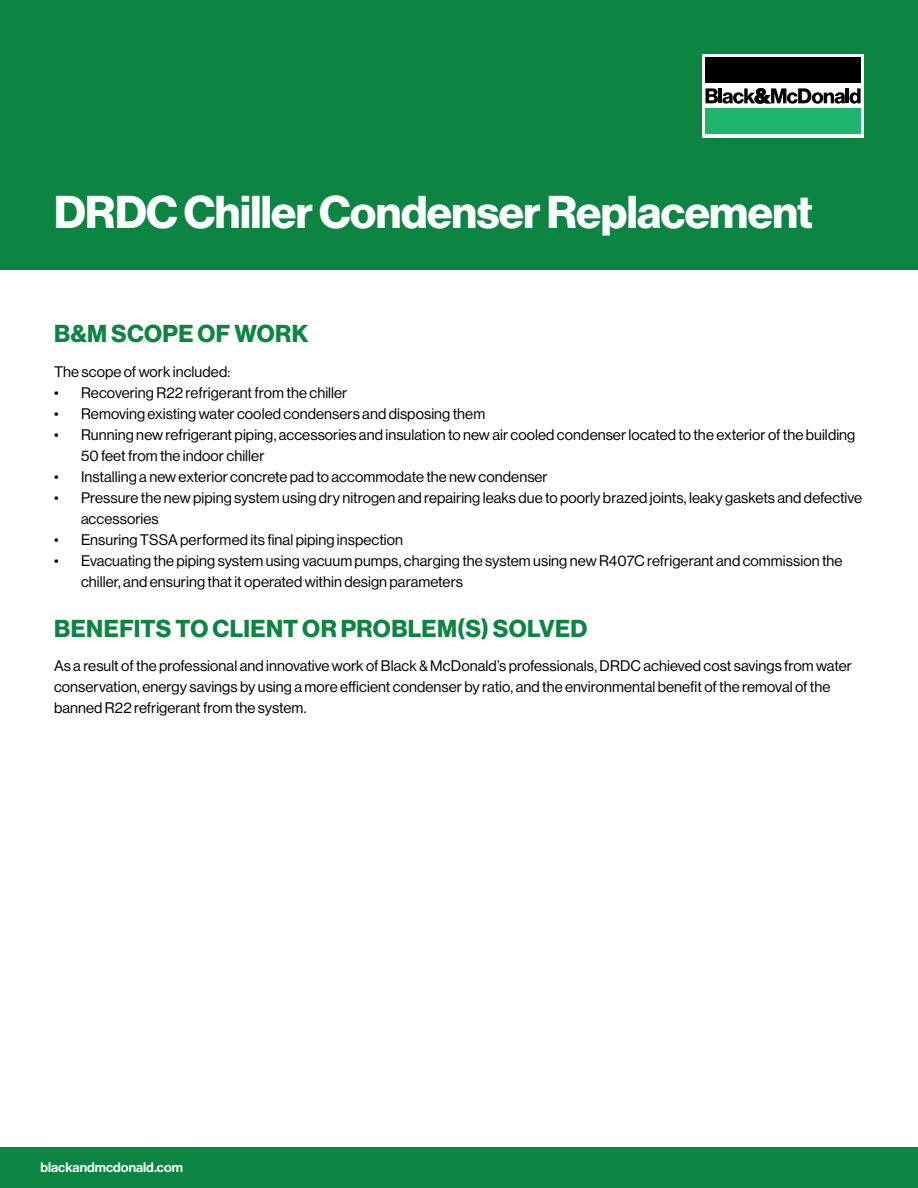
<style>
.page{position:relative;width:918px;height:1188px;background:#fff}
.page>*{position:absolute;margin:0;border:0;box-sizing:border-box;transform-origin:0 0}
.t1{font:45px "N Haas Grotesk DS Pro 75 Bd";letter-spacing:-.015em;color:#fff}
.H2_-_Section_Header{font:24px "N Haas Grotesk DS Pro 75 Bd";letter-spacing:.02em;color:#0d8542}
.P_-_Body_Content{font:15px/21px "N Haas Grotesk DS Pro 55 Rg";letter-spacing:.005em;color:#000}
.t2{font:13.5px "N Haas Grotesk DS Pro 65 Md";color:#fff}
</style>
<div class="page">
<div style="left:0;top:0;width:918px;height:270px;background:#0d8542"></div>
<div style="left:0;top:1148px;width:918px;height:40px;background:#0d8542"></div>
<div style="left:702px;top:54px;width:162px;height:84px;background:#fff"></div>
<div style="left:705px;top:58px;width:156px;height:25px;background:#000"></div>
<div style="left:705px;top:109px;width:156px;height:25px;background:#1fb46c"></div>
<svg style="left:706px;top:88px;width:155px;height:16px"></svg>
<h1 class="t1" style="left:54px;top:186px;width:760px">DRDC Chiller Condenser Replacement</h1>
<h2 class="H2_-_Section_Header" style="left:54px;top:320px;width:256px">B&amp;M SCOPE OF WORK</h2>
<p class="P_-_Body_Content" style="left:54px;top:361px;width:178px">The scope of work included:</p>
<p class="P_-_Body_Content" style="left:54px;top:382px;width:295px">• Recovering R22 refrigerant from the chiller</p>
<p class="P_-_Body_Content" style="left:54px;top:403px;width:433px">• Removing existing water cooled condensers and disposing them</p>
<p class="P_-_Body_Content" style="left:81px;top:424px;width:776px;text-indent:-27px">• Running new refrigerant piping, accessories and insulation to new air cooled condenser located to the exterior of the building<br>50 feet from the indoor chiller</p>
<p class="P_-_Body_Content" style="left:54px;top:466px;width:495px">• Installing a new exterior concrete pad to accommodate the new condenser</p>
<p class="P_-_Body_Content" style="left:81px;top:487px;width:783px;text-indent:-27px">• Pressure the new piping system using dry nitrogen and repairing leaks due to poorly brazed joints, leaky gaskets and defective accessories</p>
<p class="P_-_Body_Content" style="left:54px;top:529px;width:351px">• Ensuring TSSA performed its final piping inspection</p>
<p class="P_-_Body_Content" style="left:81px;top:550px;width:763px;text-indent:-27px">• Evacuating the piping system using vacuum pumps, charging the system using new R407C refrigerant and commission the chiller, and ensuring that it operated within design parameters</p>
<h2 class="H2_-_Section_Header" style="left:54px;top:614px;width:535px">BENEFITS TO CLIENT OR PROBLEM(S) SOLVED</h2>
<p class="P_-_Body_Content" style="left:54px;top:656px;width:800px">As a result of the professional and innovative work of Black &amp; McDonald’s professionals, DRDC achieved cost savings from water conservation, energy savings by using a more efficient condenser by ratio, and the environmental benefit of the removal of the banned R22 refrigerant from the system.</p>
<p class="t2" style="left:40px;top:1160px;width:144px">blackandmcdonald.com</p>
</div>
